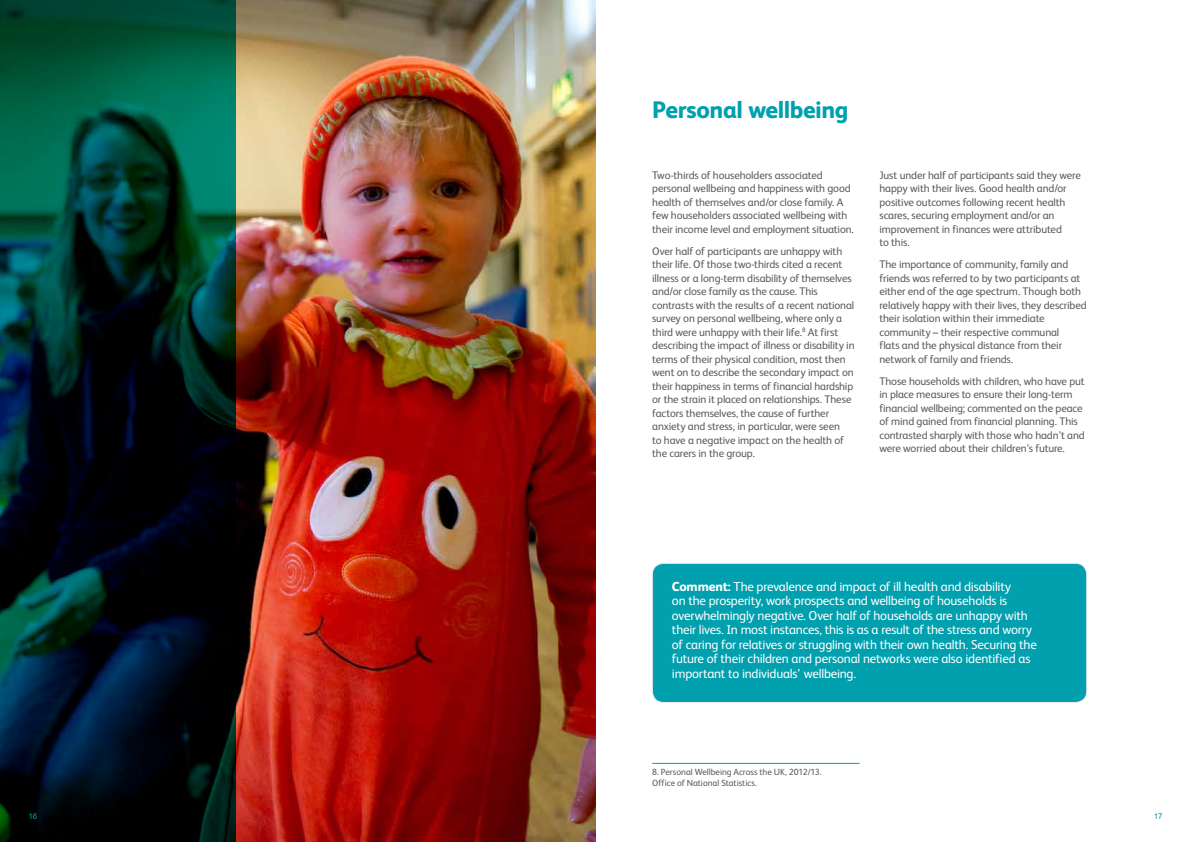
<style>
.page{position:relative;width:1191px;height:842px;background:#fff}
.page>*{position:absolute;margin:0;border:0;box-sizing:border-box;transform-origin:0 0}
.t1{font:800 24px "FS Albert";letter-spacing:-.02em;color:#00a0af}
.t2{font:13px/14.5px "FS Albert";letter-spacing:-.015em;color:#fff}
.t3{font:11px/13.5px "FS Albert";letter-spacing:-.01em;color:#58595b}
.t4{font:9px/11px "FS Albert";letter-spacing:-.005em;color:#58595b}
.t5{font:8px "Arial";color:#00a0af}
.t6{font:8px "Arial";color:#0095a6}
.s1{font-weight:800}
</style>
<div class="page">
<div style="left:652px;top:563px;width:434px;height:139px;background:#00a0af;border-radius:11px"></div>
<div style="left:652px;top:563px;width:434px;height:140px;border:1px solid #efe7f3;border-radius:11px"></div>
<hr style="left:652px;top:763px;width:207px;height:1px;background:#00a0af">
<img style="left:236px;top:0;width:359px;height:842px">
<svg style="left:0;top:0;width:236px;height:842px;background:#002725"></svg>
<h1 class="t1" style="left:652px;top:92px;width:198px">Personal wellbeing</h1>
<p class="t3" style="left:652px;top:167px;width:203px">Two-thirds of householders associated personal wellbeing and happiness with good health of themselves and/or close family. A few householders associated wellbeing with their income level and employment situation.</p>
<p class="t3" style="left:652px;top:243px;width:204px">Over half of participants are unhappy with their life. Of those two-thirds cited a recent illness or a long-term disability of themselves and/or close family as the cause. This contrasts with the results of a recent national survey on personal wellbeing, where only a third were unhappy with their life.<sup>8</sup> At first describing the impact of illness or disability in terms of their physical condition, most then went on to describe the secondary impact on their happiness in terms of financial hardship or the strain it placed on relationships. These factors themselves, the cause of further anxiety and stress, in particular, were seen<br>to have a negative impact on the health of the carers in the group.</p>
<p class="t3" style="left:879px;top:167px;width:203px">Just under half of participants said they were happy with their lives. Good health and/or positive outcomes following recent health scares, securing employment and/or an improvement in finances were attributed<br>to this.</p>
<p class="t3" style="left:879px;top:257px;width:209px">The importance of community, family and friends was referred to by two participants at either end of the age spectrum. Though both relatively happy with their lives, they described their isolation within their immediate community – their respective communal<br>flats and the physical distance from their network of family and friends.</p>
<p class="t3" style="left:879px;top:373px;width:207px">Those households with children, who have put in place measures to ensure their long-term financial wellbeing; commented on the peace of mind gained from financial planning. This contrasted sharply with those who hadn’t and were worried about their children’s future.</p>
<p class="t2" style="left:672px;top:578px;width:366px"><span class="s1">Comment:</span> The prevalence and impact of ill health and disability<br>on the prosperity, work prospects and wellbeing of households is overwhelmingly negative. Over half of households are unhappy with their lives. In most instances, this is as a result of the stress and worry of caring for relatives or struggling with their own health. Securing the future of their children and personal networks were also identified as important to individuals’ wellbeing.</p>
<p class="t4" style="left:652px;top:766px;width:171px">8. Personal Wellbeing Across the UK, 2012/13.<br>Office of National Statistics.</p>
<p class="t5" style="left:28px;top:811px;width:10px">16</p>
<p class="t6" style="left:1153px;top:811px;width:10px">17</p>
</div>
